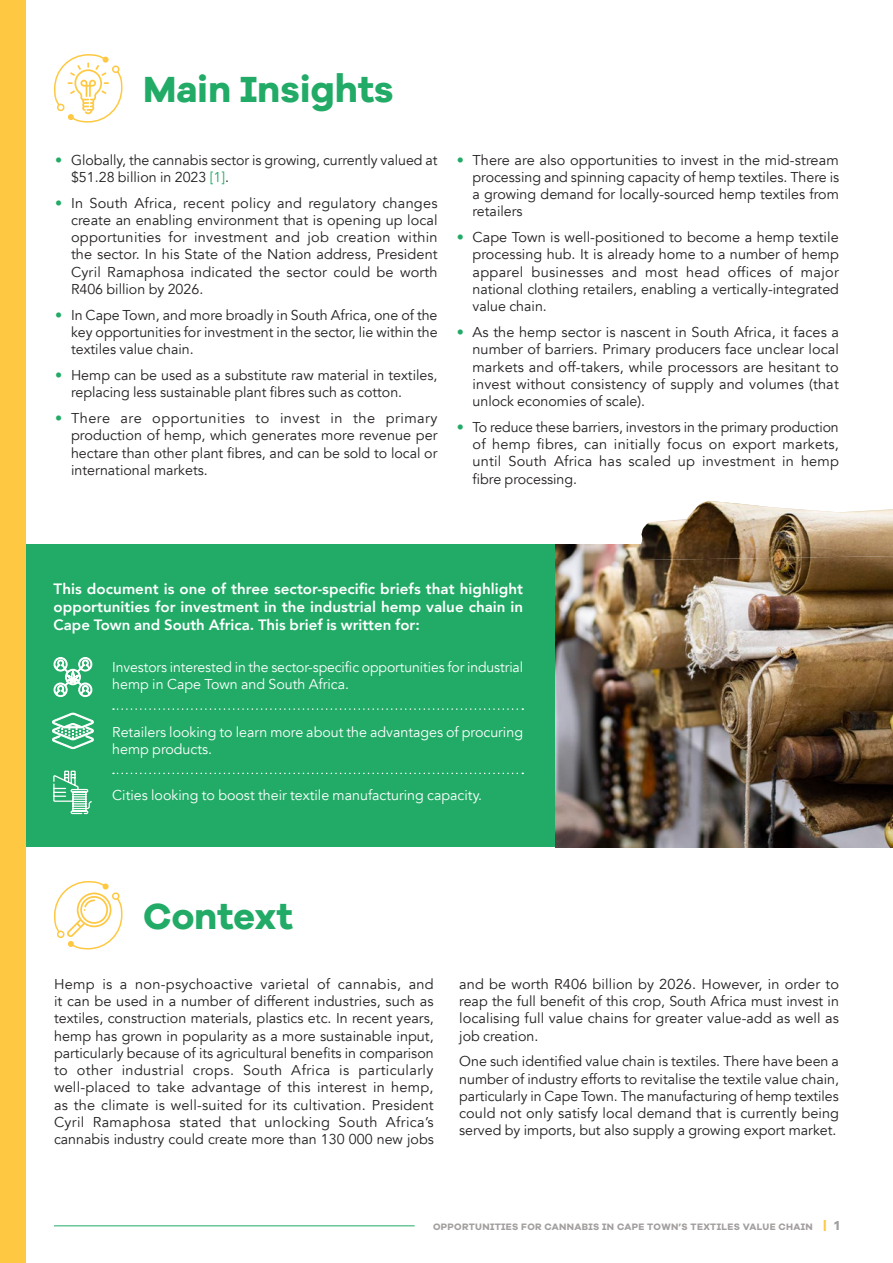
<style>
.page{position:relative;width:893px;height:1263px;background:#fff}
.page>*{position:absolute;margin:0;border:0;box-sizing:border-box;transform-origin:0 0}
.t1{font:37.5px "Galano Grotesque Alt Bold";color:#21ab66}
.Body_Copy{font:800 15px/18px "Avenir";color:#fff;text-align:justify}
.Body_Copy-2{font:14.25px/17.2px "Avenir";color:#231f20;text-align:justify}
.Body_Copy-3{font:14.25px/17.2px "Avenir";color:#fff}
.t2{font:700 9.6px "Galano Grotesque Alt";letter-spacing:.035em;color:#a29f9e}
.s1{font-weight:900;color:#21ab66}
.s2{color:#21ab66}
.s3{font-family:"Galano Grotesque Bold";font-weight:400;font-size:13.5px;color:#fec842}
.s4{font-size:13.5px}
</style>
<div class="page">
<hr style="left:54px;top:1225px;width:361px;height:1px;background:#21ab66">
<div style="left:0;top:544px;width:893px;height:303px;background:#21ab66"></div>
<img style="left:556px;top:544px;width:337px;height:303px">
<div style="left:0;top:0;width:26px;height:1263px;background:#fec842"></div>
<svg style="left:54px;top:54px;width:69px;height:69px"></svg>
<svg style="left:113px;top:708px;width:410px;height:2px"></svg>
<svg style="left:113px;top:773px;width:410px;height:1px"></svg>
<svg style="left:54px;top:881px;width:69px;height:69px"></svg>
<svg style="left:54px;top:657px;width:38px;height:40px"></svg>
<svg style="left:52px;top:713px;width:42px;height:36px"></svg>
<svg style="left:53px;top:770px;width:39px;height:45px"></svg>
<img style="left:637px;top:501px;width:256px;height:59px">
<p class="t1" style="left:143px;top:65px;width:252px">Main Insights</p>
<p class="Body_Copy-2" style="left:71px;top:151px;width:368px;text-indent:-16px"><span class="s1">•</span> Globally, the cannabis sector is growing, currently valued at $51.28 billion in 2023 <span class="s2">[1]</span>.</p>
<p class="Body_Copy-2" style="left:71px;top:194px;width:368px;text-indent:-16px"><span class="s1">•</span> In South Africa, recent policy and regulatory changes create an enabling environment that is opening up local opportunities for investment and job creation within the sector. In his State of the Nation address, President Cyril Ramaphosa indicated the sector could be worth R406 billion by 2026.</p>
<p class="Body_Copy-2" style="left:71px;top:306px;width:368px;text-indent:-16px"><span class="s1">•</span> In Cape Town, and more broadly in South Africa, one of the key opportunities for investment in the sector, lie within the textiles value chain.</p>
<p class="Body_Copy-2" style="left:71px;top:367px;width:368px;text-indent:-16px"><span class="s1">•</span> Hemp can be used as a substitute raw material in textiles, replacing less sustainable plant fibres such as cotton.</p>
<p class="Body_Copy-2" style="left:71px;top:410px;width:368px;text-indent:-16px"><span class="s1">•</span> There are opportunities to invest in the primary production of hemp, which generates more revenue per hectare than other plant fibres, and can be sold to local or international markets.</p>
<p class="Body_Copy-2" style="left:472px;top:151px;width:368px;text-indent:-16px"><span class="s1">•</span> There are also opportunities to invest in the mid-stream processing and spinning capacity of hemp textiles. There is a growing demand for locally-sourced hemp textiles from retailers</p>
<p class="Body_Copy-2" style="left:472px;top:229px;width:368px;text-indent:-16px"><span class="s1">•</span> Cape Town is well-positioned to become a hemp textile processing hub. It is already home to a number of hemp apparel businesses and most head offices of major national clothing retailers, enabling a vertically-integrated value chain.</p>
<p class="Body_Copy-2" style="left:472px;top:324px;width:368px;text-indent:-16px"><span class="s1">•</span> As the hemp sector is nascent in South Africa, it faces a number of barriers. Primary producers face unclear local markets and off-takers, while processors are hesitant to invest without consistency of supply and volumes (that unlock economies of scale).</p>
<p class="Body_Copy-2" style="left:472px;top:418px;width:368px;text-indent:-16px"><span class="s1">•</span> To reduce these barriers, investors in the primary production of hemp fibres, can initially focus on export markets, until South Africa has scaled up investment in hemp fibre processing.</p>
<p class="Body_Copy" style="left:54px;top:580px;width:471px">This document is one of three sector-specific briefs that highlight opportunities for investment in the industrial hemp value chain in Cape Town and South Africa. This brief is written for:</p>
<p class="Body_Copy-3" style="left:112px;top:658px;width:412px">Investors interested in the sector-specific opportunities for industrial hemp in Cape Town and South Africa.</p>
<p class="Body_Copy-3" style="left:112px;top:723px;width:412px">Retailers looking to learn more about the advantages of procuring hemp products.</p>
<p class="Body_Copy-3" style="left:112px;top:787px;width:371px">Cities looking to boost their textile manufacturing capacity.</p>
<p class="t1" style="left:143px;top:892px;width:151px">Context</p>
<p class="Body_Copy-2" style="left:54px;top:975px;width:381px">Hemp is a non-psychoactive varietal of cannabis, and it can be used in a number of different industries, such as textiles, construction materials, plastics etc. In recent years, hemp has grown in popularity as a more sustainable input, particularly because of its agricultural benefits in comparison to other industrial crops. South Africa is particularly well-placed to take advantage of this interest in hemp, as the climate is well-suited for its cultivation. President Cyril Ramaphosa stated that unlocking South Africa’s cannabis industry could create more than 130 000 new jobs</p>
<p class="Body_Copy-2" style="left:459px;top:975px;width:381px">and be worth R406 billion by 2026. However, in order to reap the full benefit of this crop, South Africa must invest in localising full value chains for greater value-add as well as job creation.</p>
<p class="Body_Copy-2" style="left:459px;top:1053px;width:381px">One such identified value chain is textiles. There have been a number of industry efforts to revitalise the textile value chain, particularly in Cape Town. The manufacturing of hemp textiles could not only satisfy local demand that is currently being served by imports, but also supply a growing export market.</p>
<p class="t2" style="left:433px;top:1221px;width:408px">OPPORTUNITIES FOR CANNABIS IN CAPE TOWN’S TEXTILES VALUE CHAIN <span class="s3">|</span> <span class="s4">1</span></p>
</div>
